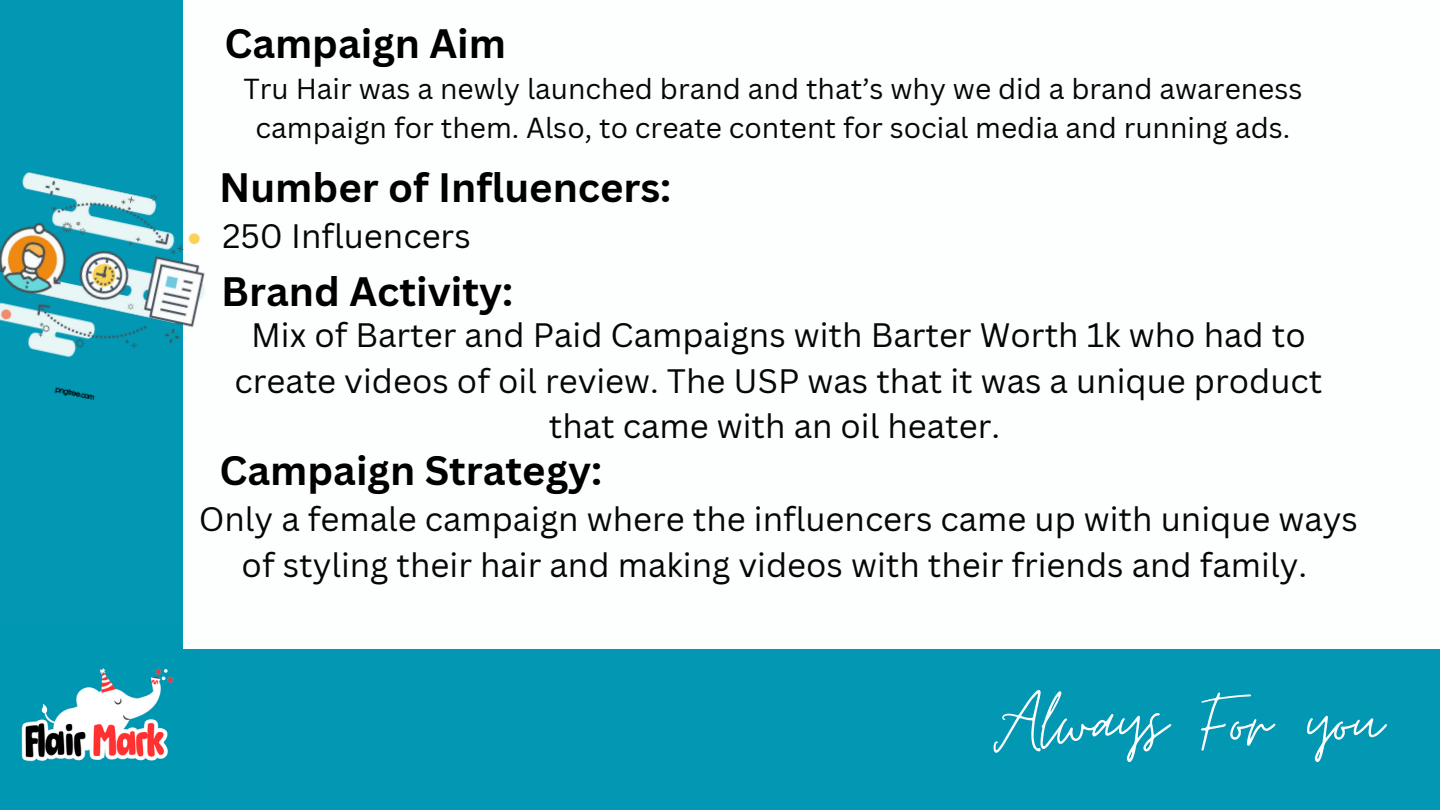
<style>
.page{position:relative;width:1440px;height:810px;background:#0297b2}
.page>*{position:absolute;margin:0;border:0;box-sizing:border-box;transform-origin:0 0}
.t1{font:90.3px "Moon Time";color:#fdfefe}
.t2{font:700 40px "Canva Sans";color:#000}
.t3{font:33px/45.8px "Canva Sans";color:#060606;text-align:center}
.t4{font:28.2px/39.1px "Canva Sans";color:#060606;text-align:center}
</style>
<div class="page">
<img style="left:21px;top:625px;width:178px;height:137px">
<div style="left:184px;top:0;width:1256px;height:648px;background:#fdfefe"></div>
<img style="left:0;top:114px;width:205px;height:320px">
<h2 class="t2" style="left:224px;top:15px;width:283px">Campaign Aim</h2>
<h3 class="t4" style="left:243px;top:69px;width:1061px">Tru Hair was a newly launched brand and that’s why we did a brand awareness campaign for them. Also, to create content for social media and running ads.</h3>
<p class="t2" style="left:219px;top:159px;width:454px">Number of Influencers:</p>
<h3 class="t3" style="left:222px;top:213px;width:250px">250 Influencers</h3>
<h2 class="t2" style="left:221px;top:263px;width:294px">Brand Activity:</h2>
<h2 class="t3" style="left:234px;top:311px;width:1090px">Mix of Barter and Paid Campaigns with Barter Worth 1k who had to create videos of oil review. The USP was that it was a unique product that came with an oil heater.</h2>
<p class="t2" style="left:220px;top:442px;width:384px">Campaign Strategy:</p>
<h1 class="t3" style="left:199px;top:495px;width:1161px">Only a female campaign where the influencers came up with unique ways of styling their hair and making videos with their friends and family.</h1>
<h3 class="t1" style="left:994px;top:667px;width:390px">Always For you</h3>
</div>
